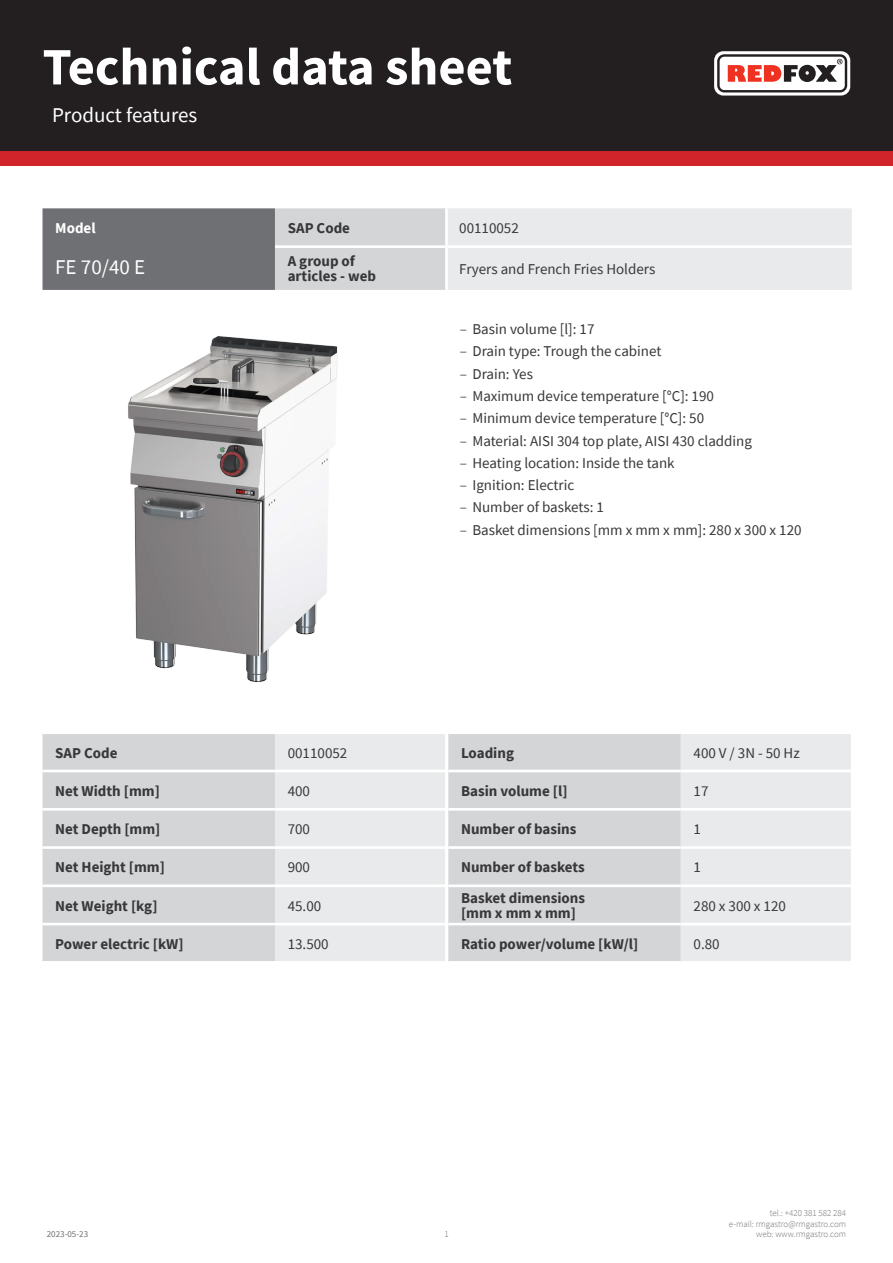
<style>
.page{position:relative;width:893px;height:1263px;background:#fff}
.page>*{position:absolute;margin:0;border:0;box-sizing:border-box;transform-origin:0 0}
.t1{font:700 52.5px "Source Sans Pro";color:#fff}
.kapitola{font:21px "Source Sans Pro";color:#fff}
.tabulka_-_headline{font:21px "Source Sans Pro";color:#fff}
.tabulka_-_text{font:15px "Source Sans Pro";color:#383839}
.tabulka_-_text-2{font:700 15px/15px "Source Sans Pro";color:#383839}
.tabulka_-_text-3{font:700 15px "Source Sans Pro";color:#fff}
.t2{font:300 9px/10.8px "Source Sans Pro";color:#6f7073;text-align:right}
.t3{font:9px "Source Sans Pro";color:#6f7073}
.s1{font-weight:300}
</style>
<div class="page">
<div style="left:0;top:0;width:893px;height:166px;background:#d1232a"></div>
<div style="left:0;top:0;width:893px;height:151px;background:#231f20"></div>
<svg style="left:714px;top:51px;width:136px;height:45px"></svg>
<img style="left:128px;top:336px;width:210px;height:346px">
<div style="left:43px;top:734px;width:232px;height:227px;background:#d4d5d7"></div>
<div style="left:275px;top:734px;width:170px;height:227px;background:#e9eaeb"></div>
<hr style="left:43px;top:770px;width:232px;height:2px;background:#fff">
<hr style="left:275px;top:770px;width:170px;height:2px;background:#fff">
<hr style="left:43px;top:808px;width:232px;height:2px;background:#fff">
<hr style="left:275px;top:808px;width:170px;height:2px;background:#fff">
<hr style="left:43px;top:846px;width:232px;height:3px;background:#fff">
<hr style="left:275px;top:846px;width:170px;height:3px;background:#fff">
<hr style="left:43px;top:884px;width:232px;height:3px;background:#fff">
<hr style="left:275px;top:884px;width:170px;height:3px;background:#fff">
<hr style="left:43px;top:923px;width:232px;height:2px;background:#fff">
<hr style="left:275px;top:923px;width:170px;height:2px;background:#fff">
<div style="left:448px;top:734px;width:233px;height:227px;background:#d4d5d7"></div>
<div style="left:681px;top:734px;width:170px;height:227px;background:#e9eaeb"></div>
<hr style="left:448px;top:770px;width:233px;height:2px;background:#fff">
<hr style="left:681px;top:770px;width:170px;height:2px;background:#fff">
<hr style="left:448px;top:808px;width:233px;height:2px;background:#fff">
<hr style="left:681px;top:808px;width:170px;height:2px;background:#fff">
<hr style="left:448px;top:846px;width:233px;height:3px;background:#fff">
<hr style="left:681px;top:846px;width:170px;height:3px;background:#fff">
<hr style="left:448px;top:884px;width:233px;height:3px;background:#fff">
<hr style="left:681px;top:884px;width:170px;height:3px;background:#fff">
<hr style="left:448px;top:923px;width:233px;height:2px;background:#fff">
<hr style="left:681px;top:923px;width:170px;height:2px;background:#fff">
<svg style="left:43px;top:208px;width:809px;height:82px;background:#c0c1c3"></svg>
<hr style="left:445px;top:208px;width:3px;height:37px;background:#fff">
<hr style="left:275px;top:245px;width:171px;height:3px;background:#fff">
<hr style="left:446px;top:245px;width:406px;height:3px;background:#fff">
<hr style="left:445px;top:248px;width:3px;height:42px;background:#fff">
<h1 class="t1" style="left:43px;top:31px;width:471px">Technical data sheet</h1>
<p class="kapitola" style="left:52px;top:101px;width:147px">Product features</p>
<p class="tabulka_-_text-3" style="left:55px;top:218px;width:42px">Model</p>
<p class="tabulka_-_text-2" style="left:288px;top:220px;width:64px">SAP Code</p>
<p class="tabulka_-_text" style="left:459px;top:219px;width:61px">00110052</p>
<p class="tabulka_-_headline" style="left:55px;top:254px;width:92px">FE 70/40 E</p>
<p class="tabulka_-_text-2" style="left:288px;top:254px;width:90px">A group of articles - web</p>
<p class="tabulka_-_text" style="left:459px;top:259px;width:198px">Fryers and French Fries Holders</p>
<p class="tabulka_-_text-2" style="left:55px;top:745px;width:64px">SAP Code</p>
<p class="tabulka_-_text" style="left:288px;top:743px;width:61px">00110052</p>
<p class="tabulka_-_text-2" style="left:55px;top:783px;width:106px">Net Width [mm]</p>
<p class="tabulka_-_text" style="left:288px;top:781px;width:24px">400</p>
<p class="tabulka_-_text-2" style="left:55px;top:821px;width:107px">Net Depth [mm]</p>
<p class="tabulka_-_text" style="left:288px;top:819px;width:24px">700</p>
<p class="tabulka_-_text-2" style="left:55px;top:860px;width:111px">Net Height [mm]</p>
<p class="tabulka_-_text" style="left:288px;top:858px;width:24px">900</p>
<p class="tabulka_-_text-2" style="left:55px;top:898px;width:104px">Net Weight [kg]</p>
<p class="tabulka_-_text" style="left:288px;top:896px;width:35px">45.00</p>
<p class="tabulka_-_text-2" style="left:55px;top:936px;width:130px">Power electric [kW]</p>
<p class="tabulka_-_text" style="left:288px;top:934px;width:43px">13.500</p>
<p class="tabulka_-_text" style="left:460px;top:320px;width:136px"><span class="s1">–</span> Basin volume [l]: 17</p>
<p class="tabulka_-_text" style="left:460px;top:342px;width:203px"><span class="s1">–</span> Drain type: Trough the cabinet</p>
<p class="tabulka_-_text" style="left:460px;top:364px;width:75px"><span class="s1">–</span> Drain: Yes</p>
<p class="tabulka_-_text" style="left:460px;top:386px;width:256px"><span class="s1">–</span> Maximum device temperature [°C]: 190</p>
<p class="tabulka_-_text" style="left:460px;top:409px;width:246px"><span class="s1">–</span> Minimum device temperature [°C]: 50</p>
<p class="tabulka_-_text" style="left:460px;top:431px;width:294px"><span class="s1">–</span> Material: AISI 304 top plate, AISI 430 cladding</p>
<p class="tabulka_-_text" style="left:460px;top:453px;width:216px"><span class="s1">–</span> Heating location: Inside the tank</p>
<p class="tabulka_-_text" style="left:460px;top:475px;width:116px"><span class="s1">–</span> Ignition: Electric</p>
<p class="tabulka_-_text" style="left:460px;top:498px;width:146px"><span class="s1">–</span> Number of baskets: 1</p>
<p class="tabulka_-_text" style="left:460px;top:520px;width:343px"><span class="s1">–</span> Basket dimensions [mm x mm x mm]: 280 x 300 x 120</p>
<p class="tabulka_-_text-2" style="left:461px;top:745px;width:54px">Loading</p>
<p class="tabulka_-_text" style="left:693px;top:743px;width:108px">400 V / 3N - 50 Hz</p>
<p class="tabulka_-_text-2" style="left:461px;top:783px;width:108px">Basin volume [l]</p>
<p class="tabulka_-_text" style="left:693px;top:781px;width:16px">17</p>
<p class="tabulka_-_text-2" style="left:461px;top:821px;width:117px">Number of basins</p>
<p class="tabulka_-_text" style="left:693px;top:819px;width:9px">1</p>
<p class="tabulka_-_text-2" style="left:461px;top:860px;width:125px">Number of baskets</p>
<p class="tabulka_-_text" style="left:693px;top:858px;width:9px">1</p>
<p class="tabulka_-_text-2" style="left:461px;top:890px;width:126px">Basket dimensions [mm x mm x mm]</p>
<p class="tabulka_-_text" style="left:693px;top:896px;width:94px">280 x 300 x 120</p>
<p class="tabulka_-_text-2" style="left:461px;top:936px;width:179px">Ratio power/volume [kW/l]</p>
<p class="tabulka_-_text" style="left:693px;top:934px;width:28px">0.80</p>
<p class="t3" style="left:47px;top:1229px;width:43px">2023-05-23</p>
<p class="t2" style="left:444px;top:1229px;width:6px">1</p>
<p class="t2" style="left:729px;top:1207px;width:119px">tel.: +420 381 582 284<br>e-mail: rmgastro@rmgastro.com web: www.rmgastro.com</p>
</div>
